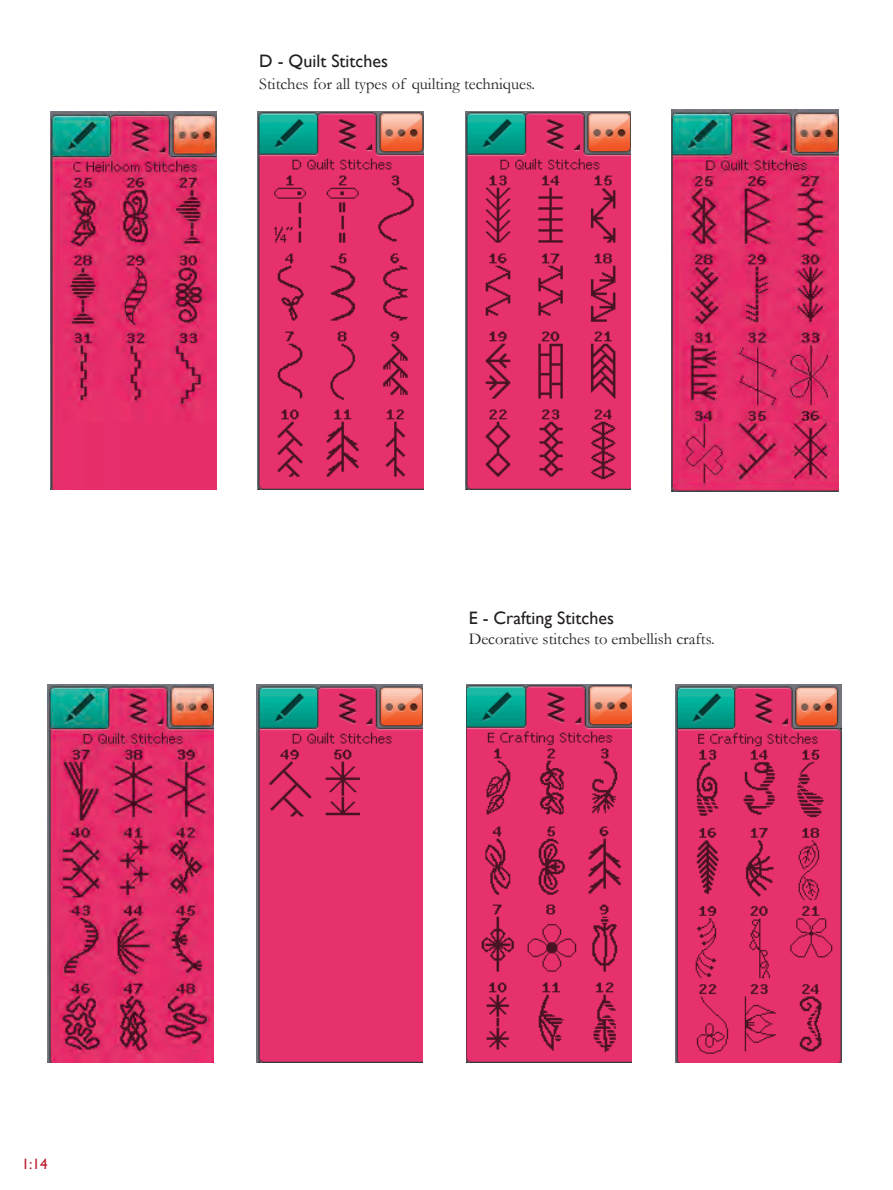
<style>
.page{position:relative;width:893px;height:1190px;background:#fff}
.page>*{position:absolute;margin:0;border:0;box-sizing:border-box;transform-origin:0 0}
.t1{font:18px "Gill Sans WGL";color:#231f20}
.t2{font:16.5px "Garamond WGL";color:#231f20}
.t3{font:15px "Gill Sans WGL";color:#bb202f}
</style>
<div class="page">
<img style="left:51px;top:112px;width:165px;height:378px">
<img style="left:258px;top:112px;width:165px;height:378px">
<img style="left:465px;top:112px;width:165px;height:378px">
<img style="left:671px;top:110px;width:167px;height:381px">
<img style="left:48px;top:684px;width:165px;height:378px">
<img style="left:257px;top:684px;width:165px;height:378px">
<img style="left:466px;top:684px;width:165px;height:378px">
<img style="left:675px;top:684px;width:165px;height:378px">
<p class="t3" style="left:22px;top:1154px;width:27px">1:14</p>
<p class="t1" style="left:259px;top:49px;width:130px">D - Quilt Stitches</p>
<p class="t2" style="left:259px;top:73px;width:277px">Stitches for all types of quilting techniques.</p>
<p class="t1" style="left:468px;top:606px;width:147px">E - Crafting Stitches</p>
<p class="t2" style="left:468px;top:628px;width:247px">Decorative stitches to embellish crafts.</p>
</div>
